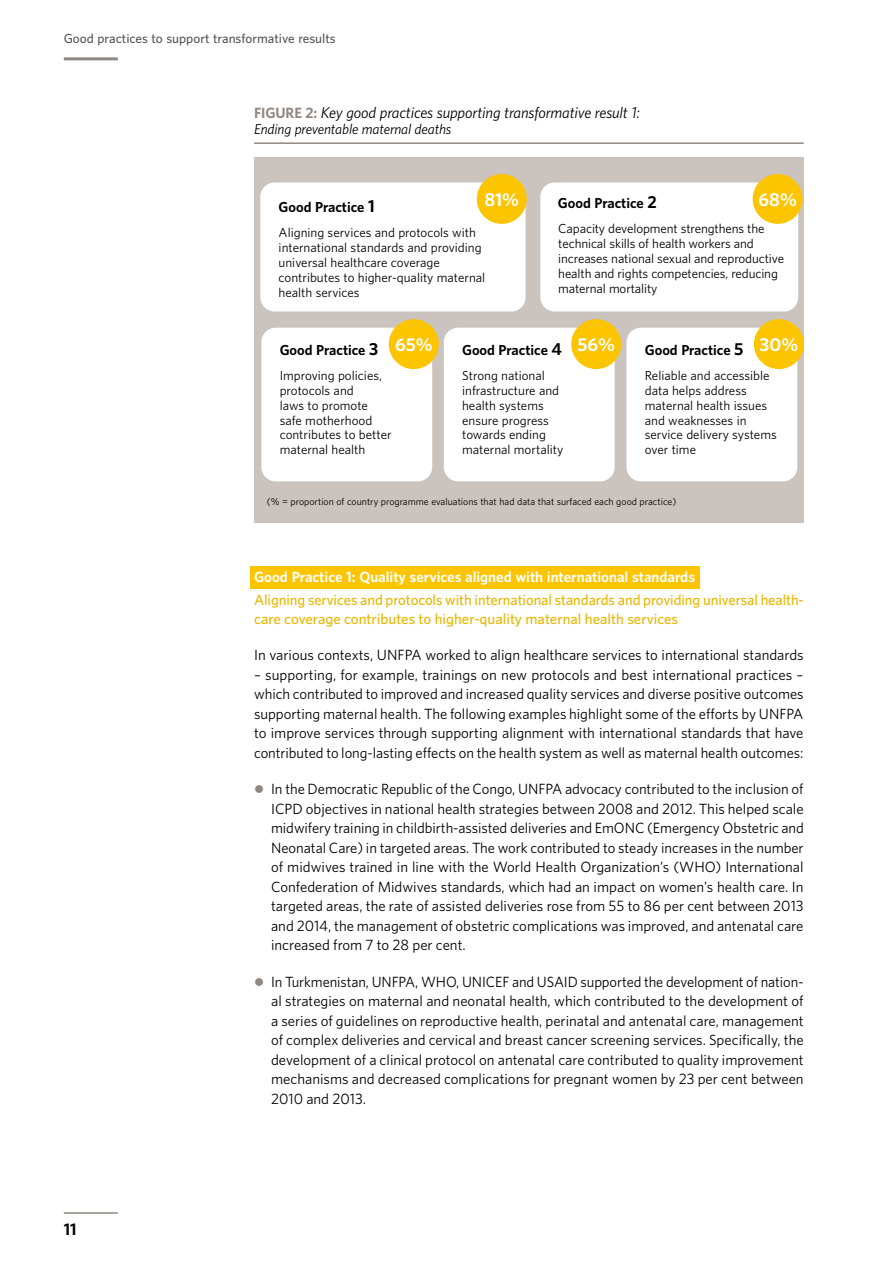
<style>
.page{position:relative;width:893px;height:1263px;background:#fff}
.page>*{position:absolute;margin:0;border:0;box-sizing:border-box;transform-origin:0 0}
.t1{font:700 16.65px "UNFPA";color:#fff}
.t2{font:700 15px "UNFPA";color:#000}
.t3{font:italic 14.25px "UNFPA Text";letter-spacing:-.01em;color:#000}
.t4{font:13.5px/19.5px "UNFPA Text";color:#000;text-align:justify}
.t5{font:600 13.5px/18.8px "UNFPA";letter-spacing:-.005em;color:#eab600}
.t6{font:700 13.5px "UNFPA";color:#fff}
.t7{font:700 13.05px "UNFPA";color:#000}
.t8{font:italic 13.05px "UNFPA Text";letter-spacing:-.01em;color:#000}
.t9{font:600 12px "UNFPA";color:#575756}
.t10{font:11.85px/14.9px "UNFPA Text";color:#000}
.t11{font:9px "UNFPA Text";color:#000}
.s1{font-family:"UNFPA";font-weight:700;font-style:normal;font-size:13.5px;color:#908780}
.s2{font-size:15.45px}
</style>
<div class="page">
<hr style="left:64px;top:57px;width:54px;height:3px;background:#908780">
<hr style="left:64px;top:1212px;width:54px;height:2px;background:#908780">
<hr style="left:254px;top:142px;width:550px;height:2px;background:#908780">
<div style="left:250px;top:566px;width:449px;height:22px;background:#fdc400"></div>
<div style="left:254px;top:158px;width:549px;height:365px;background:#cac3be"></div>
<div style="left:260px;top:182px;width:265px;height:130px;background:#fff;border-radius:14px"></div>
<div style="left:261px;top:328px;width:171px;height:153px;background:#fff;border-radius:14px"></div>
<div style="left:444px;top:328px;width:171px;height:153px;background:#fff;border-radius:14px"></div>
<div style="left:626px;top:328px;width:171px;height:153px;background:#fff;border-radius:14px"></div>
<div style="left:540px;top:182px;width:258px;height:130px;background:#fff;border-radius:14px"></div>
<div style="left:477px;top:174px;width:50px;height:50px;background:#fdc400;border-radius:50%"></div>
<div style="left:389px;top:319px;width:50px;height:50px;background:#fdc400;border-radius:50%"></div>
<div style="left:571px;top:319px;width:50px;height:50px;background:#fdc400;border-radius:50%"></div>
<div style="left:754px;top:319px;width:50px;height:50px;background:#fdc400;border-radius:50%"></div>
<div style="left:753px;top:174px;width:50px;height:50px;background:#fdc400;border-radius:50%"></div>
<p class="t9" style="left:64px;top:30px;width:273px">Good practices to support transformative results</p>
<p class="t3" style="left:254px;top:104px;width:387px"><span class="s1">FIGURE 2:</span> Key good practices supporting transformative result 1:</p>
<p class="t8" style="left:254px;top:121px;width:199px">Ending preventable maternal deaths</p>
<p class="t7" style="left:279px;top:199px;width:97px">Good Practice <span class="s2">1</span></p>
<p class="t1" style="left:484px;top:188px;width:36px">81%</p>
<p class="t7" style="left:558px;top:195px;width:100px">Good Practice <span class="s2">2</span></p>
<p class="t1" style="left:758px;top:188px;width:40px">68%</p>
<p class="t10" style="left:279px;top:225px;width:208px">Aligning services and protocols with international standards and providing universal healthcare coverage contributes to higher-quality maternal health services</p>
<p class="t10" style="left:558px;top:221px;width:227px">Capacity development strengthens the technical skills of health workers and increases national sexual and reproductive health and rights competencies, reducing maternal mortality</p>
<p class="t1" style="left:395px;top:334px;width:39px">65%</p>
<p class="t1" style="left:577px;top:334px;width:39px">56%</p>
<p class="t1" style="left:760px;top:334px;width:40px">30%</p>
<p class="t7" style="left:280px;top:341px;width:100px">Good Practice <span class="s2">3</span></p>
<p class="t7" style="left:462px;top:341px;width:101px">Good Practice <span class="s2">4</span></p>
<p class="t7" style="left:645px;top:341px;width:100px">Good Practice <span class="s2">5</span></p>
<p class="t10" style="left:280px;top:368px;width:113px">Improving policies, protocols and<br>laws to promote safe motherhood contributes to better maternal health</p>
<p class="t10" style="left:462px;top:368px;width:103px">Strong national infrastructure and health systems ensure progress towards ending maternal mortality</p>
<p class="t10" style="left:645px;top:368px;width:133px">Reliable and accessible data helps address maternal health issues and weaknesses in service delivery systems over time</p>
<p class="t11" style="left:267px;top:496px;width:411px">(% = proportion of country programme evaluations that had data that surfaced each good practice)</p>
<p class="t2" style="left:64px;top:1219px;width:14px">11</p>
<p class="t6" style="left:254px;top:568px;width:443px">Good Practice 1: Quality services aligned with international standards</p>
<p class="t5" style="left:254px;top:590px;width:551px">Aligning services and protocols with international standards and providing universal health&shy;care coverage contributes to higher-quality maternal health services</p>
<p class="t4" style="left:254px;top:645px;width:551px">In various contexts, UNFPA worked to align healthcare services to international standards</p>
<p class="t4" style="left:254px;top:664px;width:551px">– supporting, for example, trainings on new protocols and best international practices – which contributed to improved and increased quality services and diverse positive outcomes supporting maternal health. The following examples highlight some of the efforts by UNFPA to improve services through supporting alignment with international standards that have contributed to long-lasting effects on the health system as well as maternal health outcomes:</p>
<p class="t4" style="left:271px;top:779px;width:534px">In the Democratic Republic of the Congo, UNFPA advocacy contributed to the inclusion of ICPD objectives in national health strategies between 2008 and 2012. This helped scale midwifery training in childbirth-assisted deliveries and EmONC (Emergency Obstetric and Neonatal Care) in targeted areas. The work contributed to steady increases in the number of midwives trained in line with the World Health Organization’s (WHO) International Confederation of Midwives standards, which had an impact on women’s health care. In targeted areas, the rate of assisted deliveries rose from 55 to 86 per cent between 2013 and 2014, the management of obstetric complications was improved, and antenatal care increased from 7 to 28 per cent.</p>
<p class="t4" style="left:271px;top:971px;width:534px">In Turkmenistan, UNFPA, WHO, UNICEF and USAID supported the development of nation&shy;al strategies on maternal and neonatal health, which contributed to the development of a series of guidelines on reproductive health, perinatal and antenatal care, management of complex deliveries and cervical and breast cancer screening services. Specifically, the development of a clinical protocol on antenatal care contributed to quality improvement mechanisms and decreased complications for pregnant women by 23 per cent between 2010 and 2013.</p>
</div>
